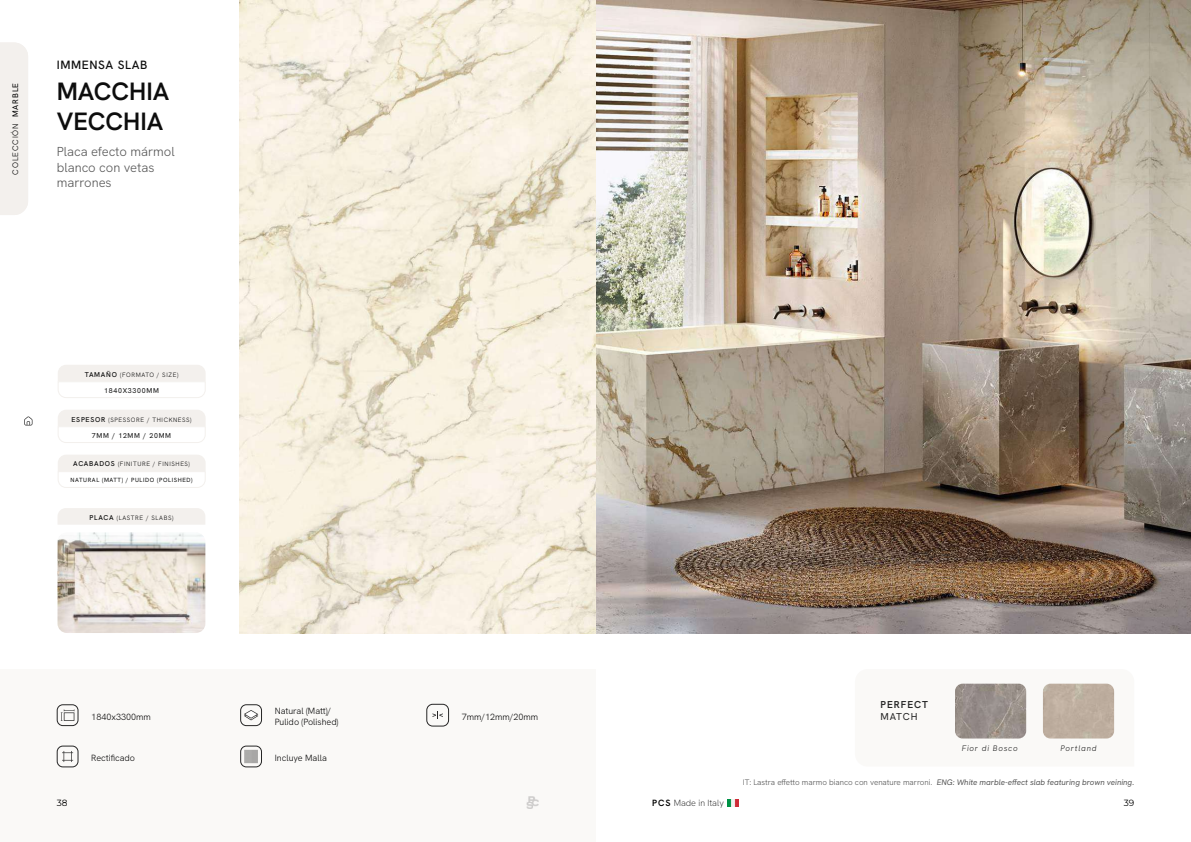
<style>
.page{position:relative;width:1191px;height:842px;background:#fff}
.page>*{position:absolute;margin:0;border:0;box-sizing:border-box;transform-origin:0 0}
.t1{font:600 25px/30px "Hanken Grotesk";color:#0d0d0d}
.t2{font:300 13px/15.6px "Hanken Grotesk";letter-spacing:-.005em;color:#595959}
.t3{font:500 12px "Hanken Grotesk";letter-spacing:.05em;color:#0d0d0d}
.t4{font:600 10px "Hanken Grotesk";letter-spacing:.1em;color:#262626}
.t5{font:10px "Hanken Grotesk";letter-spacing:.08em;color:#262626}
.t6{font:300 9px/10.8px "Hanken Grotesk";color:#0d0d0d}
.t7{font:200 9px "Hanken Grotesk";color:#000}
.t8{font:9px "Montserrat";color:#000}
.t9{font:italic 8px "Hanken Grotesk";color:#595959}
.t10{font:italic 300 8px "Hanken Grotesk";letter-spacing:.095em;color:#262626}
.t11{font:300 8px "Hanken Grotesk";letter-spacing:.1em;color:#000}
.t12{font:7px "Hanken Grotesk";letter-spacing:.1em;color:#0d0d0d}
.t13{font:300 6.2px "Hanken Grotesk";letter-spacing:.1em;color:#0d0d0d}
.t14{font:6px "Hanken Grotesk";letter-spacing:.1em;color:#0d0d0d}
.s1{font-weight:400}
.s2{font-weight:500;font-size:7px}
.s3{font-weight:300;font-style:normal}
.s4{font-weight:600}
</style>
<div class="page">
<svg style="left:24px;top:416px;width:8px;height:9px"></svg>
<svg style="left:727px;top:800px;width:12px;height:6px"></svg>
<div style="left:58px;top:508px;width:147px;height:17px;background:#f3f0ed"></div>
<img style="left:58px;top:532px;width:147px;height:101px">
<svg style="left:58px;top:365px;width:148px;height:33px"></svg>
<svg style="left:58px;top:410px;width:148px;height:33px"></svg>
<svg style="left:58px;top:455px;width:148px;height:33px"></svg>
<div style="left:0;top:669px;width:595px;height:173px;background:#faf9f7"></div>
<div style="left:0;top:43px;width:28px;height:172px;background:#f3f0ed"></div>
<img style="left:239px;top:0;width:952px;height:633px">
<svg style="left:960px;top:683px;width:155px;height:56px"></svg>
<img style="left:955px;top:684px;width:71px;height:54px">
<img style="left:1043px;top:684px;width:71px;height:54px">
<div style="left:57px;top:704px;width:21px;height:22px;border:1px solid #262626;border-radius:6px"></div>
<svg style="left:61px;top:709px;width:13px;height:12px"></svg>
<div style="left:57px;top:746px;width:21px;height:21px;border:1px solid #262626;border-radius:6px"></div>
<svg style="left:62px;top:751px;width:11px;height:11px"></svg>
<div style="left:240px;top:746px;width:22px;height:21px;border:1px solid #262626;border-radius:6px"></div>
<svg style="left:244px;top:750px;width:14px;height:13px"></svg>
<div style="left:240px;top:704px;width:22px;height:22px;border:1px solid #262626;border-radius:6px"></div>
<svg style="left:244px;top:710px;width:14px;height:10px"></svg>
<div style="left:426px;top:704px;width:23px;height:22px;border:1px solid #262626;border-radius:6px"></div>
<svg style="left:432px;top:711px;width:11px;height:8px"></svg>
<p class="t11" style="left:10px;top:174px;width:93px;rotate:-90deg">COLECCIÓN <span class="s1">MARBLE</span></p>
<h3 class="t3" style="left:57px;top:57px;width:92px">IMMENSA SLAB</h3>
<h1 class="t1" style="left:57px;top:75px;width:114px">MACCHIA<br>VECCHIA</h1>
<h2 class="t2" style="left:57px;top:144px;width:119px">Placa efecto mármol blanco con vetas marrones</h2>
<p class="t13" style="left:85px;top:370px;width:95px"><span class="s2">TAMAÑO</span> (FORMATO / SIZE)</p>
<p class="t12" style="left:104px;top:386px;width:56px">1840X3300MM</p>
<p class="t13" style="left:72px;top:415px;width:121px"><span class="s2">ESPESOR</span> (SPESSORE / THICKNESS)</p>
<p class="t12" style="left:92px;top:431px;width:81px">7MM / 12MM / 20MM</p>
<p class="t13" style="left:73px;top:460px;width:118px"><span class="s2">ACABADOS</span> (FINITURE / FINISHES)</p>
<p class="t14" style="left:71px;top:476px;width:123px">NATURAL (MATT) / PULIDO (POLISHED)</p>
<p class="t13" style="left:90px;top:513px;width:85px"><span class="s2">PLACA</span> (LASTRE / SLABS)</p>
<p class="t8" style="left:57px;top:796px;width:12px">38</p>
<p class="t6" style="left:275px;top:705px;width:65px">Natural (Matt)/<br>Pulido (Polished)</p>
<p class="t6" style="left:462px;top:711px;width:78px">7mm/12mm/20mm</p>
<p class="t6" style="left:91px;top:711px;width:61px">1840x3300mm</p>
<p class="t6" style="left:91px;top:752px;width:45px">Rectificado</p>
<p class="t6" style="left:275px;top:752px;width:54px">Incluye Malla</p>
<p class="t4" style="left:880px;top:698px;width:49px">PERFECT</p>
<p class="t5" style="left:880px;top:710px;width:39px">MATCH</p>
<p class="t10" style="left:961px;top:743px;width:57px">Fior di Bosco</p>
<p class="t10" style="left:1060px;top:743px;width:37px">Portland</p>
<p class="t9" style="left:743px;top:777px;width:393px"><span class="s3">IT: Lastra effetto marmo bianco con venature marroni.</span> ENG: White marble-effect slab featuring brown veining.</p>
<p class="t7" style="left:652px;top:797px;width:73px"><span class="s4">PCS</span> Made in Italy</p>
<p class="t8" style="left:1123px;top:796px;width:12px">39</p>
</div>
